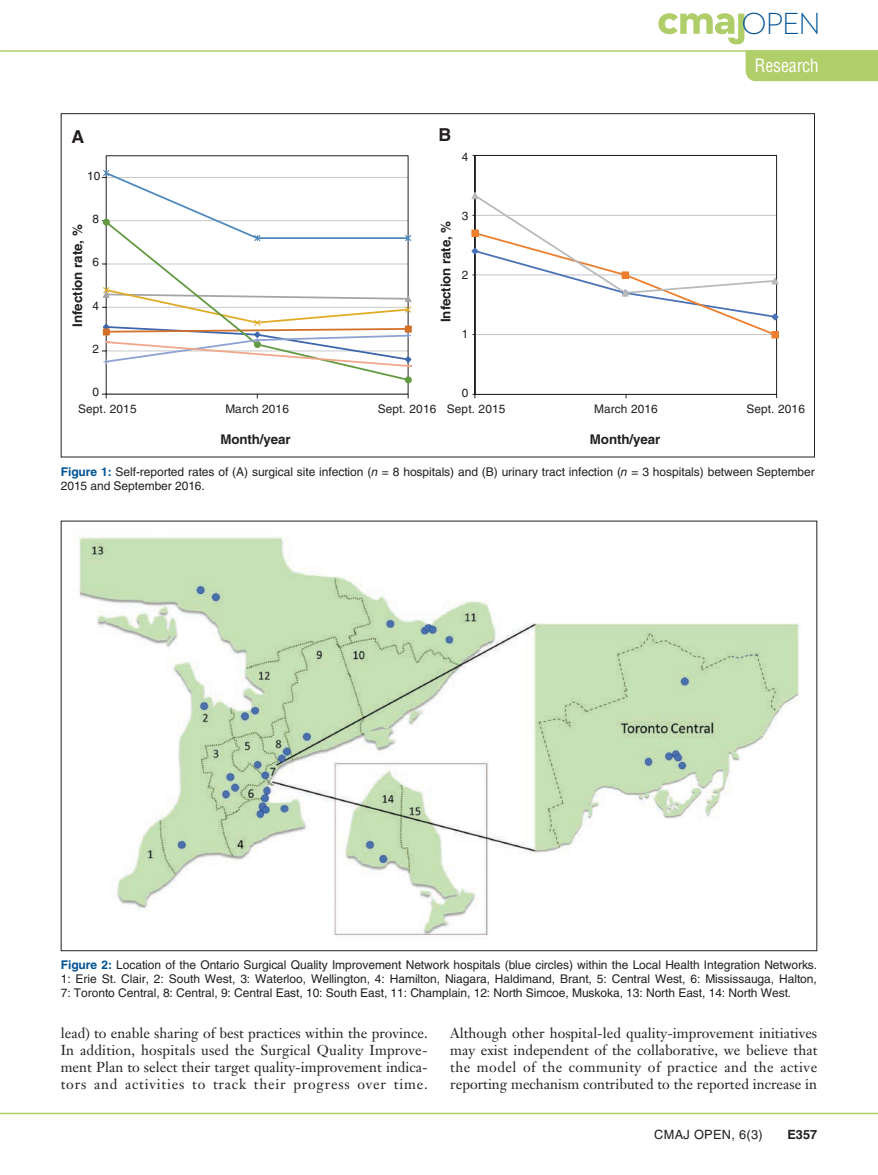
<style>
.page{position:relative;width:878px;height:1175px;background:#fff}
.page>*{position:absolute;margin:0;border:0;box-sizing:border-box;transform-origin:0 0}
.t1{font:300 31.05px "Neutraface 2 Text";color:#005295}
.t2{font:condensed 18px "Helvetica LT Std";letter-spacing:-.01em;color:#fff}
.t3{font:700 17.85px "Helvetica LT Std";color:#231f20}
.t4{font:14.25px/17.2px "Janson Text LT Std";color:#231f20;text-align:justify}
.t5{font:700 13.35px "Helvetica LT Std";letter-spacing:-.01em;color:#231f20}
.t6{font:12.75px "Helvetica LT Std";letter-spacing:.025em;color:#231f20}
.t7{font:700 12.75px "Helvetica LT Std";color:#231f20}
.t8{font:12px/14.2px "Helvetica LT Std";letter-spacing:-.005em;color:#231f20}
.t9{font:11.85px "Helvetica LT Std";letter-spacing:.01em;color:#231f20}
.s1{font-weight:700;color:#005295}
.s2{font-style:italic}
</style>
<div class="page">
<hr style="left:0;top:1112px;width:878px;height:2px;background:#afce69">
<svg style="left:658px;top:13px;width:86px;height:31px"></svg>
<hr style="left:0;top:50px;width:878px;height:2px;background:#afce69">
<div style="left:745px;top:50px;width:133px;height:31px;background:#b0ce69"></div>
<svg style="left:102px;top:155px;width:307px;height:240px"></svg>
<svg style="left:104px;top:242px;width:305px;height:140px"></svg>
<svg style="left:102px;top:169px;width:310px;height:73px"></svg>
<div style="left:103px;top:219px;width:7px;height:7px;border:1px solid #629941;border-radius:50%"></div>
<svg style="left:405px;top:377px;width:6px;height:6px"></svg>
<div style="left:405px;top:376px;width:7px;height:7px;border:1px solid #629941;border-radius:50%"></div>
<svg style="left:102px;top:286px;width:310px;height:82px"></svg>
<svg style="left:472px;top:155px;width:305px;height:240px"></svg>
<div style="left:771px;top:331px;width:7px;height:7px;border:1px solid #ed7e2e"></div>
<svg style="left:471px;top:191px;width:308px;height:146px"></svg>
<img style="left:74px;top:537px;width:726px;height:402px">
<h1 class="t1" style="left:741px;top:4px;width:81px">OPEN</h1>
<h3 class="t3" style="left:71px;top:126px;width:14px">A</h3>
<p class="t9" style="left:87px;top:169px;width:15px">10</p>
<p class="t5" style="left:69px;top:327px;width:104px;rotate:-90deg">Infection rate, %</p>
<p class="t9" style="left:92px;top:212px;width:8px">8</p>
<p class="t9" style="left:92px;top:255px;width:8px">6</p>
<p class="t9" style="left:92px;top:298px;width:8px">4</p>
<p class="t9" style="left:92px;top:342px;width:8px">2</p>
<p class="t9" style="left:92px;top:385px;width:8px">0</p>
<h3 class="t3" style="left:438px;top:124px;width:14px">B</h3>
<p class="t9" style="left:461px;top:150px;width:8px">4</p>
<p class="t5" style="left:438px;top:322px;width:103px;rotate:-90deg">Infection rate, %</p>
<p class="t9" style="left:461px;top:209px;width:8px">3</p>
<p class="t9" style="left:461px;top:267px;width:8px">2</p>
<p class="t9" style="left:461px;top:327px;width:8px">1</p>
<p class="t9" style="left:461px;top:385px;width:8px">0</p>
<h2 class="t2" style="left:754px;top:54px;width:66px">Research</h2>
<p class="t9" style="left:78px;top:402px;width:60px">Sept. 2015</p>
<p class="t9" style="left:225px;top:402px;width:65px">March 2016</p>
<p class="t9" style="left:377px;top:402px;width:60px">Sept. 2016</p>
<p class="t9" style="left:447px;top:402px;width:60px">Sept. 2015</p>
<p class="t9" style="left:594px;top:402px;width:65px">March 2016</p>
<p class="t9" style="left:746px;top:402px;width:60px">Sept. 2016</p>
<p class="t5" style="left:590px;top:431px;width:72px">Month/year</p>
<p class="t8" style="left:61px;top:465px;width:755px"><span class="s1">Figure 1:</span> Self-reported rates of (A) surgical site infection (<span class="s2">n</span> = 8 hospitals) and (B) urinary tract infection (<span class="s2">n</span> = 3 hospitals) between September<br>2015 and September 2016.</p>
<p class="t5" style="left:220px;top:431px;width:72px">Month/year</p>
<p class="t8" style="left:61px;top:957px;width:758px;text-align:justify"><span class="s1">Figure 2:</span> Location of the Ontario Surgical Quality Improvement Network hospitals (blue circles) within the Local Health Integration Networks.<br>1: Erie St. Clair, 2: South West, 3: Waterloo, Wellington, 4: Hamilton, Niagara, Haldimand, Brant, 5: Central West, 6: Mississauga, Halton, 7: Toronto Central, 8: Central, 9: Central East, 10: South East, 11: Champlain, 12: North Simcoe, Muskoka, 13: North East, 14: North West.</p>
<p class="t4" style="left:61px;top:1024px;width:368px">lead) to enable sharing of best practices within the province.<br>In addition, hospitals used the Surgical Quality Improve&shy;ment Plan to select their target quality-improvement indica&shy;tors and activities to track their progress over time.</p>
<p class="t4" style="left:450px;top:1024px;width:368px">Although other hospital-led quality-improvement initiatives may exist independent of the collaborative, we believe that the model of the community of practice and the active reporting mechanism contributed to the reported increase in</p>
<p class="t6" style="left:654px;top:1127px;width:110px">CMAJ OPEN, 6(3)</p>
<p class="t7" style="left:787px;top:1126px;width:31px">E357</p>
</div>
